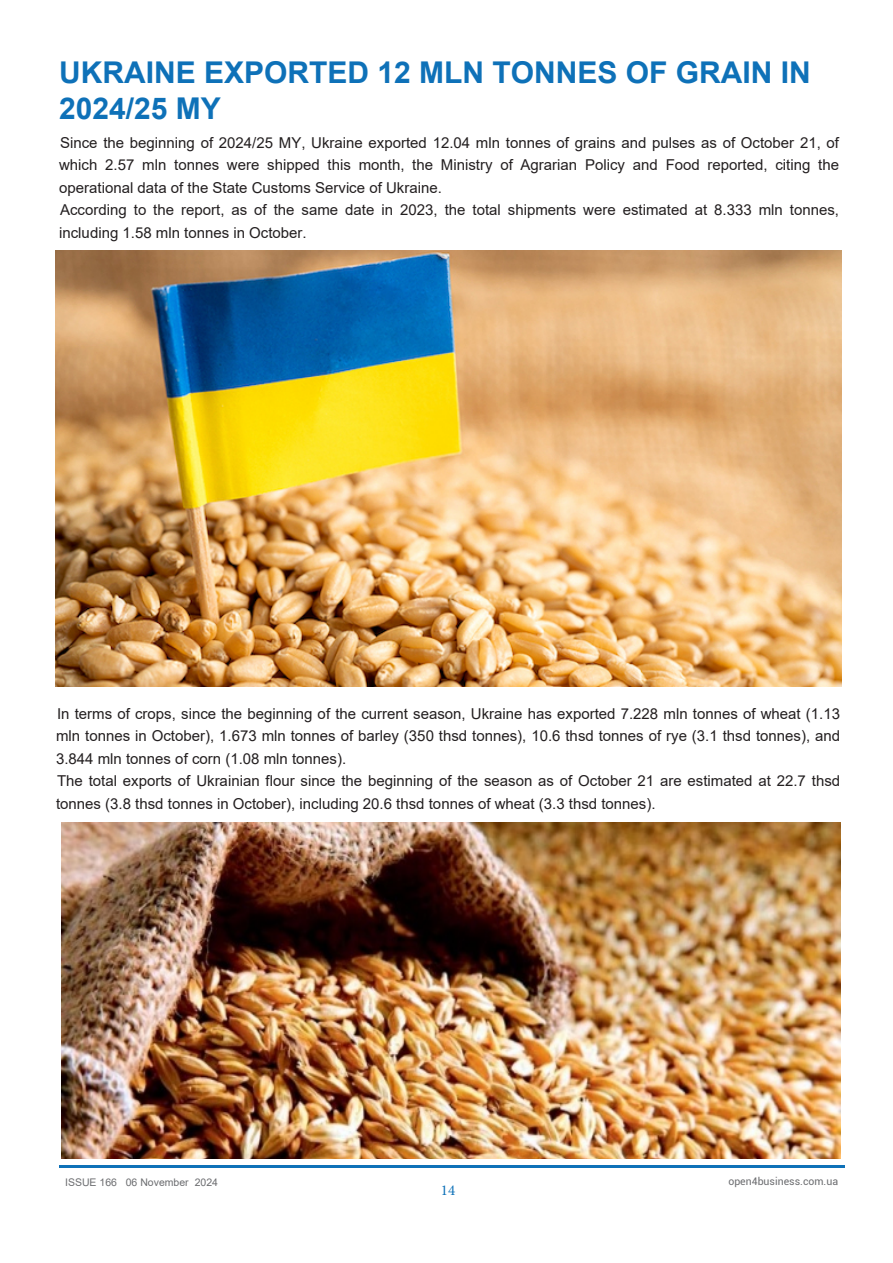
<style>
.page{position:relative;width:893px;height:1263px;background:#fff}
.page>*{position:absolute;margin:0;border:0;box-sizing:border-box;transform-origin:0 0}
.t1{font:700 30px/36px "Arial";color:#0e71b8}
.t2{font:15px/22.5px "Arial";color:#231f20}
.t3{font:15px "Minion Pro";color:#0e71b8}
.t4{font:10.5px "Arial";color:#6c6d70}
.t5{font:10.5px "Roboto";color:#6c6d70}
</style>
<div class="page">
<hr style="left:59px;top:1165px;width:785px;height:2px;background:#0e71b8">
<img style="left:55px;top:250px;width:786px;height:436px">
<img style="left:62px;top:823px;width:778px;height:336px">
<h1 class="t1" style="left:59px;top:55px;width:753px">UKRAINE EXPORTED 12 MLN TONNES OF GRAIN IN<br>2024/25 MY</h1>
<p class="t2" style="left:59px;top:131px;width:781px">Since the beginning of 2024/25 MY, Ukraine exported 12.04 mln tonnes of grains and pulses as of October 21, of which 2.57 mln tonnes were shipped this month, the Ministry of Agrarian Policy and Food reported, citing the operational data of the State Customs Service of Ukraine.<br>According to the report, as of the same date in 2023, the total shipments were estimated at 8.333 mln tonnes, including 1.58 mln tonnes in October.</p>
<p class="t2" style="left:56px;top:702px;width:786px">In terms of crops, since the beginning of the current season, Ukraine has exported 7.228 mln tonnes of wheat (1.13 mln tonnes in October), 1.673 mln tonnes of barley (350 thsd tonnes), 10.6 thsd tonnes of rye (3.1 thsd tonnes), and 3.844 mln tonnes of corn (1.08 mln tonnes).<br>The total exports of Ukrainian flour since the beginning of the season as of October 21 are estimated at 22.7 thsd tonnes (3.8 thsd tonnes in October), including 20.6 thsd tonnes of wheat (3.3 thsd tonnes).</p>
<p class="t4" style="left:65px;top:1175px;width:154px">ISSUE 166 06 November 2024</p>
<p class="t5" style="left:728px;top:1174px;width:111px">open4business.com.ua</p>
<p class="t3" style="left:441px;top:1180px;width:16px">14</p>
</div>
